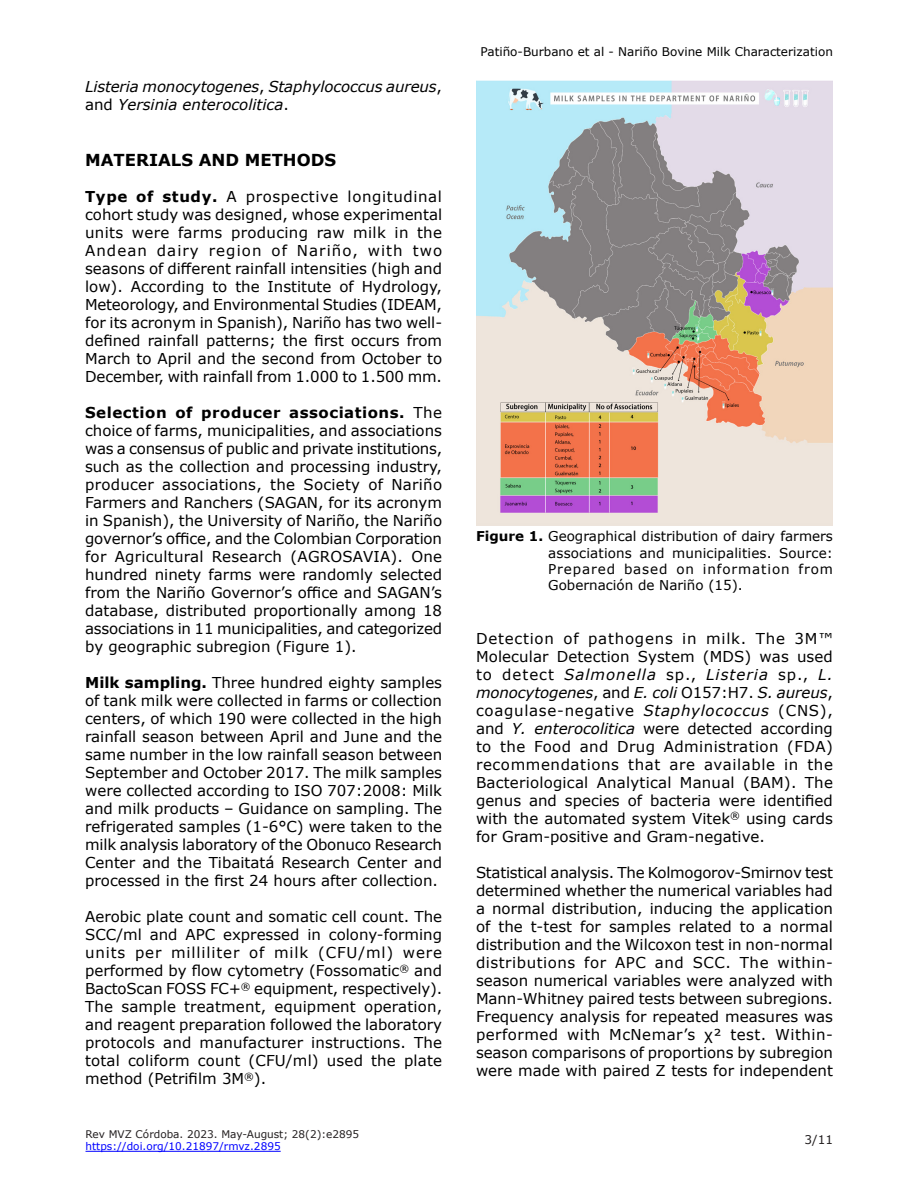
<style>
.page{position:relative;width:918px;height:1188px;background:#fff}
.page>*{position:absolute;margin:0;border:0;box-sizing:border-box;transform-origin:0 0}
.t1{font:700 16.5px "Verdana";color:#000}
.t2{font:15px/18px "Verdana";color:#000;text-align:justify}
.t3{font:italic 15px/18px "Verdana";letter-spacing:-.01em;color:#000}
.t4{font:13.5px/16.2px "Verdana";letter-spacing:.065em;color:#000;text-align:justify}
.t5{font:12px "Verdana";color:#000}
.t6{font:12px "Verdana";color:#231f20}
.t7{font:10.5px "Verdana";color:#231f20}
.t8{font:10.5px "Verdana";color:#00f}
.s1{font-style:normal}
.s2{font-weight:700}
.s3{font-style:italic}
</style>
<div class="page">
<hr style="left:86px;top:1151px;width:195px;height:1px;background:#00f">
<img style="left:476px;top:81px;width:356px;height:444px">
<p class="t3" style="left:85px;top:78px;width:358px">Listeria monocytogenes<span class="s1">,</span> Staphylococcus aureus<span class="s1">, and</span> Yersinia enterocolitica<span class="s1">.</span></p>
<p class="t1" style="left:85px;top:148px;width:253px">MATERIALS AND METHODS</p>
<p class="t2" style="left:85px;top:187px;width:359px"><span class="s2">Type of study.</span> A prospective longitudinal cohort study was designed, whose experimental units were farms producing raw milk in the Andean dairy region of Nariño, with two seasons of different rainfall intensities (high and low). According to the Institute of Hydrology, Meteorology, and Environmental Studies (IDEAM, for its acronym in Spanish), Nariño has two well&shy;defined rainfall patterns; the first occurs from March to April and the second from October to December, with rainfall from 1.000 to 1.500 mm.</p>
<p class="t2" style="left:85px;top:403px;width:359px"><span class="s2">Selection of producer associations.</span> The choice of farms, municipalities, and associations was a consensus of public and private institutions, such as the collection and processing industry, producer associations, the Society of Nariño Farmers and Ranchers (SAGAN, for its acronym in Spanish), the University of Nariño, the Nariño governor’s office, and the Colombian Corporation for Agricultural Research (AGROSAVIA). One hundred ninety farms were randomly selected from the Nariño Governor’s office and SAGAN’s database, distributed proportionally among 18 associations in 11 municipalities, and categorized by geographic subregion (Figure 1).</p>
<p class="t2" style="left:85px;top:673px;width:359px"><span class="s2">Milk sampling.</span> Three hundred eighty samples of tank milk were collected in farms or collection centers, of which 190 were collected in the high rainfall season between April and June and the same number in the low rainfall season between September and October 2017. The milk samples were collected according to ISO 707:2008: Milk and milk products – Guidance on sampling. The refrigerated samples (1-6°C) were taken to the milk analysis laboratory of the Obonuco Research Center and the Tibaitatá Research Center and processed in the first 24 hours after collection.</p>
<p class="t2" style="left:85px;top:907px;width:359px">Aerobic plate count and somatic cell count. The SCC/ml and APC expressed in colony-forming units per milliliter of milk (CFU/ml) were performed by flow cytometry (Fossomatic<sup>®</sup> and BactoScan FOSS FC+<sup>®</sup> equipment, respectively).<br>The sample treatment, equipment operation, and reagent preparation followed the laboratory protocols and manufacturer instructions. The total coliform count (CFU/ml) used the plate method (Petrifilm 3M<sup>®</sup>).</p>
<p class="t7" style="left:86px;top:1127px;width:275px">Rev MVZ Córdoba. 2023. May-August; 28(2):e2895</p>
<p class="t8" style="left:86px;top:1139px;width:197px">https://doi.org/10.21897/rmvz.2895</p>
<p class="t5" style="left:481px;top:43px;width:354px">Patiño-Burbano et al - Nariño Bovine Milk Characterization</p>
<p class="t4" style="left:548px;top:528px;width:286px;text-indent:-72px"><span class="s2">Figure 1.</span> Geographical distribution of dairy farmers associations and municipalities. Source:<br>Prepared based on information from Gobernación de Nariño (15).</p>
<p class="t2" style="left:476px;top:629px;width:358px">Detection of pathogens in milk. The 3M™ Molecular Detection System (MDS) was used to detect <span class="s3">Salmonella</span> sp., <span class="s3">Listeria</span> sp., <span class="s3">L. monocytogenes</span>, and <span class="s3">E. coli</span> O157:H7. <span class="s3">S. aureus</span>, coagulase-negative <span class="s3">Staphylococcus</span> (CNS), and <span class="s3">Y. enterocolitica</span> were detected according to the Food and Drug Administration (FDA) recommendations that are available in the Bacteriological Analytical Manual (BAM). The genus and species of bacteria were identified with the automated system Vitek<sup>®</sup> using cards for Gram-positive and Gram-negative.</p>
<p class="t2" style="left:476px;top:863px;width:359px">Statistical analysis. The Kolmogorov-Smirnov test determined whether the numerical variables had a normal distribution, inducing the application of the t-test for samples related to a normal distribution and the Wilcoxon test in non-normal distributions for APC and SCC. The within&shy;season numerical variables were analyzed with Mann-Whitney paired tests between subregions.<br>Frequency analysis for repeated measures was performed with McNemar’s χ² test. Within&shy;season comparisons of proportions by subregion were made with paired Z tests for independent</p>
<p class="t6" style="left:805px;top:1132px;width:30px">3/11</p>
</div>
